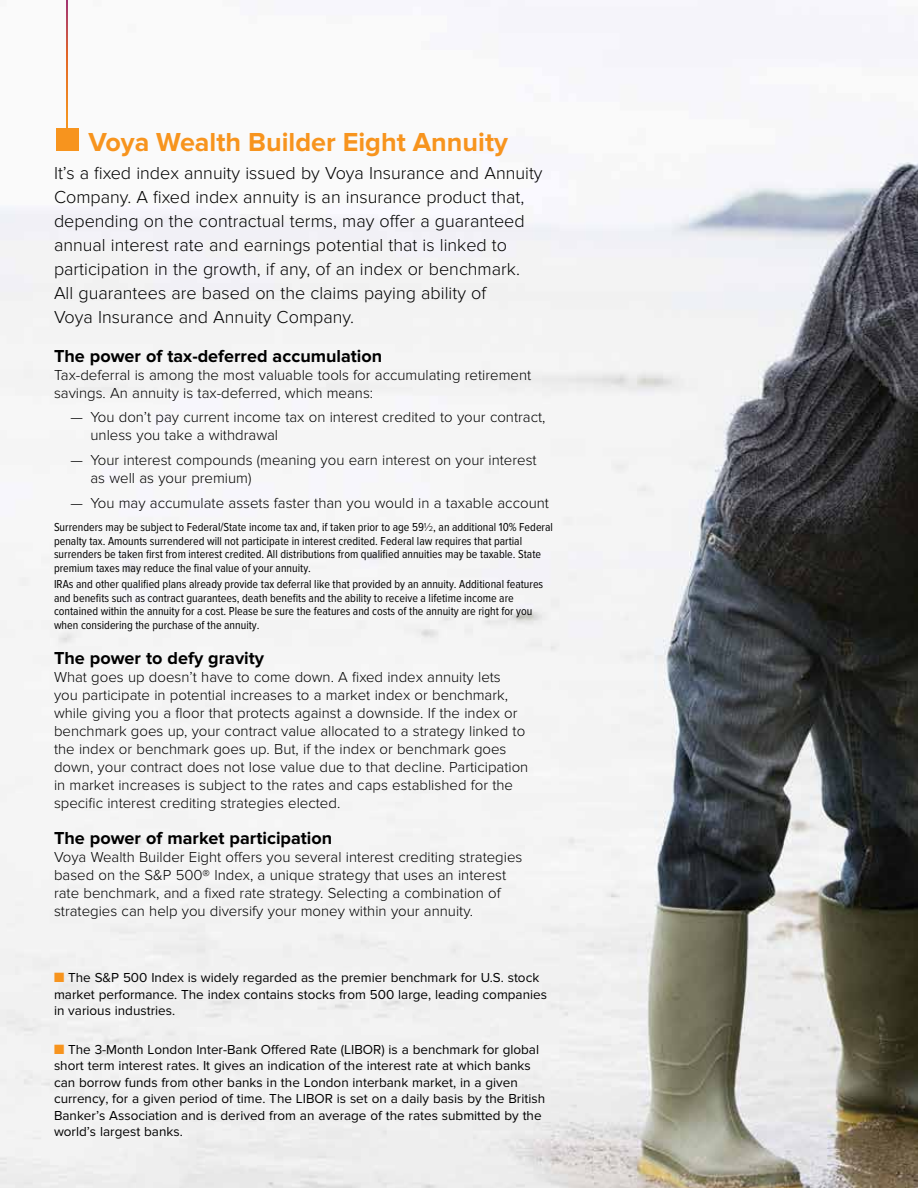
<style>
.page{position:relative;width:918px;height:1188px;background:#fff}
.page>*{position:absolute;margin:0;border:0;box-sizing:border-box;transform-origin:0 0}
.t1{font:700 27px "Proxima Nova";color:#f7941e}
.t2{font:300 18px/24px "Proxima Nova";color:#000}
.t3{font:700 18px "Proxima Nova";color:#000}
.t4{font:300 15px/18px "Proxima Nova";color:#000}
.t5{font:13.5px/16.5px "Proxima Nova";color:#000}
.t6{font:12px/13.5px "Proxima Nova Cond";color:#000}
.s1{font-family:"Proxima Nova";font-weight:300}
.s2{color:#f7941e}
</style>
<div class="page">
<img style="left:0;top:0;width:918px;height:1188px">
<div style="left:56px;top:128px;width:22px;height:23px;background:#f7941e"></div>
<svg style="left:66px;top:0;width:2px;height:128px"></svg>
<h1 class="t1" style="left:89px;top:127px;width:421px">Voya Wealth Builder Eight Annuity</h1>
<p class="t2" style="left:54px;top:162px;width:490px">It’s a fixed index annuity issued by Voya Insurance and Annuity Company. A fixed index annuity is an insurance product that, depending on the contractual terms, may offer a guaranteed annual interest rate and earnings potential that is linked to participation in the growth, if any, of an index or benchmark.<br>All guarantees are based on the claims paying ability of<br>Voya Insurance and Annuity Company.</p>
<p class="t3" style="left:54px;top:345px;width:330px">The power of tax-deferred accumulation</p>
<p class="t4" style="left:54px;top:366px;width:479px">Tax-deferral is among the most valuable tools for accumulating retirement savings. An annuity is tax-deferred, which means:</p>
<p class="t4" style="left:91px;top:409px;width:457px;text-indent:-20px">— You don’t pay current income tax on interest credited to your contract, unless you take a withdrawal</p>
<p class="t4" style="left:91px;top:451px;width:448px;text-indent:-20px">— Your interest compounds (meaning you earn interest on your interest as well as your premium)</p>
<p class="t4" style="left:71px;top:494px;width:480px">— You may accumulate assets faster than you would in a taxable account</p>
<p class="t6" style="left:54px;top:521px;width:500px">Surrenders may be subject to Federal/State income tax and, if taken prior to age 59<span class="s1">½</span>, an additional 10% Federal penalty tax. Amounts surrendered will not participate in interest credited. Federal law requires that partial surrenders be taken first from interest credited. All distributions from qualified annuities may be taxable. State premium taxes may reduce the final value of your annuity.</p>
<p class="t6" style="left:54px;top:578px;width:491px">IRAs and other qualified plans already provide tax deferral like that provided by an annuity. Additional features and benefits such as contract guarantees, death benefits and the ability to receive a lifetime income are contained within the annuity for a cost. Please be sure the features and costs of the annuity are right for you when considering the purchase of the annuity.</p>
<p class="t3" style="left:54px;top:647px;width:212px">The power to defy gravity</p>
<p class="t4" style="left:54px;top:668px;width:476px">What goes up doesn’t have to come down. A fixed index annuity lets you participate in potential increases to a market index or benchmark, while giving you a floor that protects against a downside. If the index or benchmark goes up, your contract value allocated to a strategy linked to the index or benchmark goes up. But, if the index or benchmark goes down, your contract does not lose value due to that decline. Participation in market increases is subject to the rates and caps established for the specific interest crediting strategies elected.</p>
<p class="t3" style="left:54px;top:827px;width:280px">The power of market participation</p>
<p class="t4" style="left:54px;top:848px;width:470px">Voya Wealth Builder Eight offers you several interest crediting strategies based on the S&amp;P 500® Index, a unique strategy that uses an interest rate benchmark, and a fixed rate strategy. Selecting a combination of strategies can help you diversify your money within your annuity.</p>
<p class="t5" style="left:54px;top:970px;width:495px"><span class="s2">■</span> The S&amp;P 500 Index is widely regarded as the premier benchmark for U.S. stock market performance. The index contains stocks from 500 large, leading companies in various industries.</p>
<p class="t5" style="left:54px;top:1041px;width:493px"><span class="s2">■</span> The 3-Month London Inter-Bank Offered Rate (LIBOR) is a benchmark for global short term interest rates. It gives an indication of the interest rate at which banks can borrow funds from other banks in the London interbank market, in a given currency, for a given period of time. The LIBOR is set on a daily basis by the British Banker’s Association and is derived from an average of the rates submitted by the world’s largest banks.</p>
</div>
